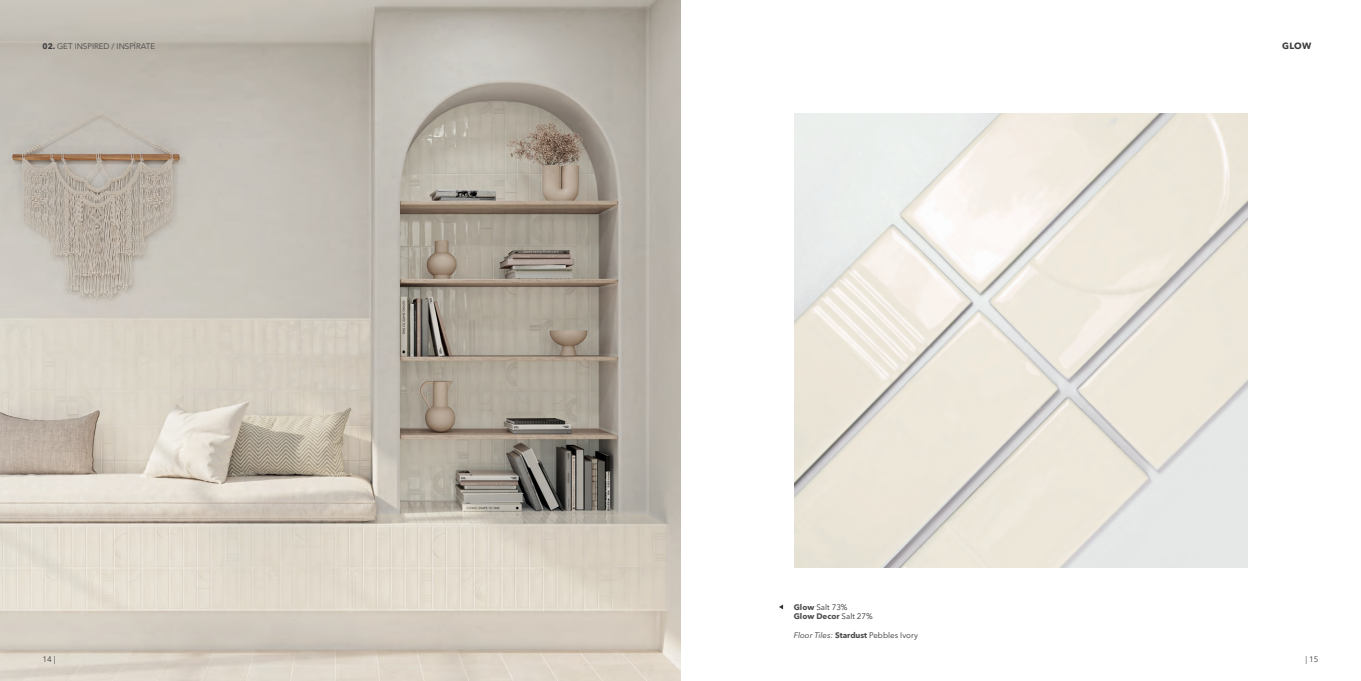
<style>
.page{position:relative;width:1361px;height:681px;background:#fff}
.page>*{position:absolute;margin:0;border:0;box-sizing:border-box;transform-origin:0 0}
.t1{font:700 9px "Avenir Next LT Pro";color:#3e3e3f}
.t2{font:8px "Avenir Next LT Pro";color:#312f30}
.t3{font:300 8px "Avenir LT Std";color:#3e3e3f}
.t4{font:700 8px "Avenir Next LT Pro";color:#4a4b4c}
.t5{font:8px "Avenir Next LT Pro";color:#3e3e3f}
.s1{font-family:"Avenir Next LT Pro";font-weight:700}
.s2{font-weight:700;color:#4a4b4c}
.s3{font-weight:400;color:#312f30}
.s4{font-style:italic}
</style>
<div class="page">
<svg style="left:779px;top:604px;width:4px;height:5px"></svg>
<img style="left:0;top:0;width:680px;height:680px">
<img style="left:794px;top:113px;width:453px;height:454px">
<p class="t3" style="left:43px;top:41px;width:114px"><span class="s1">02.</span> GET INSPIRED / INSPÍRATE</p>
<p class="t1" style="left:1282px;top:41px;width:31px">GLOW</p>
<p class="t2" style="left:794px;top:601px;width:55px"><span class="s2">Glow</span> Salt 73%</p>
<p class="t4" style="left:794px;top:611px;width:81px">Glow Decor <span class="s3">Salt 27%</span></p>
<p class="t2" style="left:794px;top:630px;width:126px"><span class="s4">Floor Tiles:</span> <span class="s2">Stardust</span> Pebbles Ivory</p>
<p class="t5" style="left:43px;top:654px;width:15px">14 |</p>
<p class="t5" style="left:1305px;top:654px;width:15px">| 15</p>
</div>
